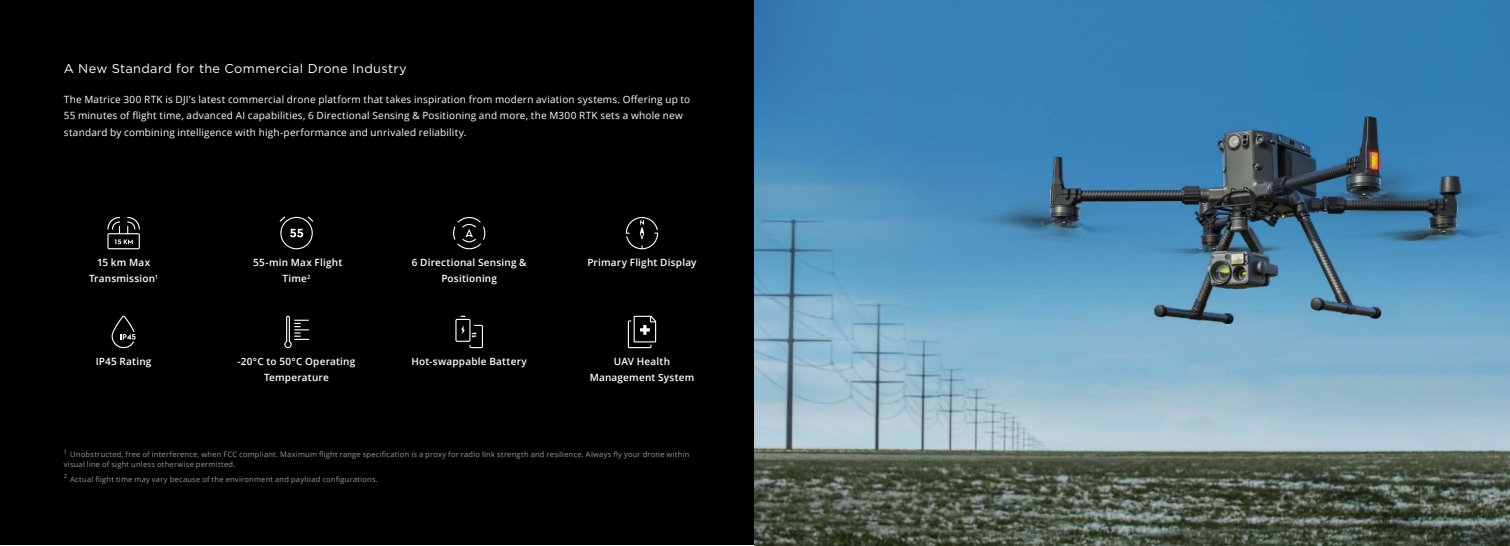
<style>
.page{position:relative;width:1510px;height:546px;background:#fff}
.page>*{position:absolute;margin:0;border:0;box-sizing:border-box;transform-origin:0 0}
.t1{font:12.75px "Gotham";letter-spacing:.025em;color:#fff}
.t2{font:10px/16.2px "Open Sans";letter-spacing:.02em;color:#fff}
.t3{font:600 10px/16.2px "Open Sans";letter-spacing:.02em;color:#fff;text-align:center}
.t4{font:7.5px/10px "Open Sans";letter-spacing:.03em;color:#959ca1}
</style>
<div class="page">
<div style="left:1px;top:1px;width:1508px;height:544px;background:#000"></div>
<img style="left:755px;top:0;width:754px;height:546px">
<svg style="left:628px;top:316px;width:28px;height:32px"></svg>
<img style="left:954px;top:117px;width:545px;height:207px">
<svg style="left:284px;top:316px;width:25px;height:32px"></svg>
<svg style="left:107px;top:217px;width:33px;height:32px"></svg>
<svg style="left:626px;top:217px;width:32px;height:32px"></svg>
<svg style="left:279px;top:216px;width:34px;height:33px"></svg>
<svg style="left:455px;top:316px;width:28px;height:32px"></svg>
<svg style="left:453px;top:217px;width:32px;height:32px"></svg>
<svg style="left:112px;top:315px;width:24px;height:33px"></svg>
<p class="t1" style="left:64px;top:62px;width:344px">A New Standard for the Commercial Drone Industry</p>
<p class="t2" style="left:64px;top:91px;width:628px">The Matrice 300 RTK is DJI’s latest commercial drone platform that takes inspiration from modern aviation systems. Offering up to<br>55 minutes of flight time, advanced AI capabilities, 6 Directional Sensing &amp; Positioning and more, the M300 RTK sets a whole new standard by combining intelligence with high-performance and unrivaled reliability.</p>
<p class="t3" style="left:89px;top:254px;width:71px">15 km Max<br>Transmission<sup>1</sup></p>
<p class="t3" style="left:96px;top:352px;width:57px">IP45 Rating</p>
<p class="t3" style="left:253px;top:254px;width:91px">55-min Max Flight<br>Time<sup>2</sup></p>
<p class="t3" style="left:412px;top:254px;width:116px">6 Directional Sensing &amp;</p>
<p class="t3" style="left:587px;top:254px;width:111px">Primary Flight Display</p>
<p class="t3" style="left:441px;top:270px;width:57px">Positioning</p>
<p class="t3" style="left:237px;top:352px;width:119px">-20°C to 50°C Operating</p>
<p class="t3" style="left:411px;top:352px;width:117px">Hot-swappable Battery</p>
<p class="t3" style="left:264px;top:369px;width:66px">Temperature</p>
<p class="t3" style="left:589px;top:352px;width:106px">UAV Health<br>Management System</p>
<p class="t4" style="left:64px;top:449px;width:627px"><sup>1</sup> Unobstructed, free of interference, when FCC compliant. Maximum flight range specification is a proxy for radio link strength and resilience. Always fly your drone within visual line of sight unless otherwise permitted.</p>
<p class="t4" style="left:64px;top:473px;width:316px"><sup>2</sup> Actual flight time may vary because of the environment and payload configurations.</p>
</div>
